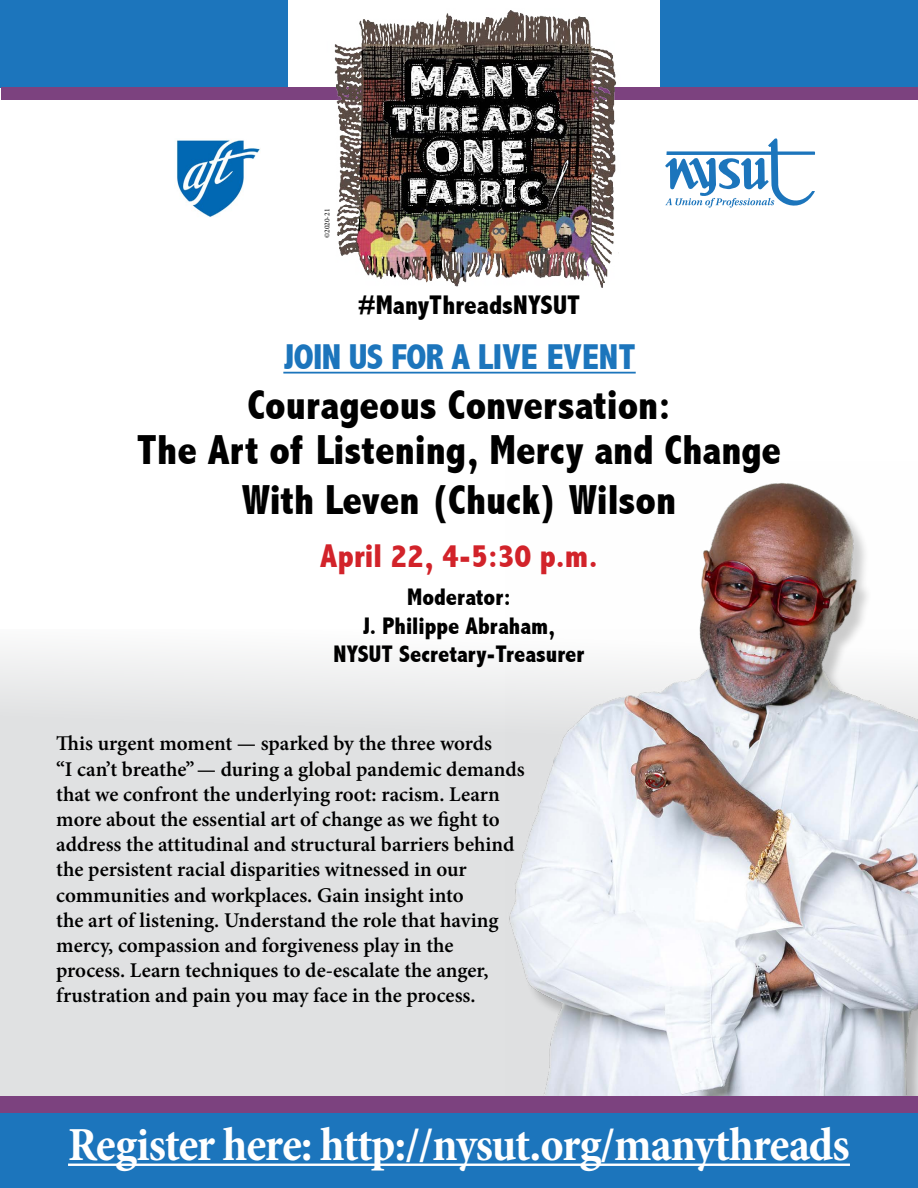
<style>
.page{position:relative;width:918px;height:1188px;background:#fff}
.page>*{position:absolute;margin:0;border:0;box-sizing:border-box;transform-origin:0 0}
.t1{font:700 condensed 48px "Minion Pro";letter-spacing:-.025em;color:#fff}
.t2{font:800 condensed 42px/45px "Abadi";color:#000;text-align:center}
.t3{font:800 condensed 36px "Abadi";color:#1c75bc}
.t4{font:800 condensed 33px "Abadi";color:#d2232a}
.t5{font:800 condensed 27px "Abadi";color:#000}
.t6{font:800 condensed 24px/28.2px "Abadi";color:#000;text-align:center}
.t7{font:600 21px/25.2px "Minion Pro";color:#000}
.t8{font:7.5px "Minion Pro";color:#000}
</style>
<div class="page">
<div style="left:0;top:630px;width:918px;height:515px;background:#e0e1e2"></div>
<img style="left:505px;top:483px;width:413px;height:630px">
<div style="left:0;top:1097px;width:917px;height:19px;background:#7c427f"></div>
<div style="left:0;top:0;width:918px;height:88px;background:#1c75bc"></div>
<div style="left:289px;top:0;width:371px;height:107px;background:#fff"></div>
<hr style="left:283px;top:372px;width:353px;height:2px;background:#1c75bc">
<svg style="left:665px;top:138px;width:150px;height:70px"></svg>
<img style="left:177px;top:140px;width:83px;height:77px">
<div style="left:1px;top:88px;width:917px;height:12px;background:#7c427f"></div>
<img style="left:326px;top:10px;width:295px;height:278px">
<div style="left:0;top:1113px;width:918px;height:75px;background:#1c75bc"></div>
<hr style="left:68px;top:1164px;width:782px;height:2px;background:#fff">
<p class="t8" style="left:322px;top:238px;width:31px;rotate:-90deg">©2020-21</p>
<p class="t5" style="left:358px;top:290px;width:224px">#ManyThreadsNYSUT</p>
<h3 class="t3" style="left:283px;top:336px;width:354px">JOIN US FOR A LIVE EVENT</h3>
<h2 class="t2" style="left:137px;top:382px;width:646px">Courageous Conversation:<br>The Art of Listening, Mercy and Change</h2>
<h2 class="t2" style="left:242px;top:478px;width:436px">With Leven (Chuck) Wilson</h2>
<h3 class="t4" style="left:320px;top:537px;width:279px">April 22, 4-5:30 p.m.</h3>
<p class="t6" style="left:334px;top:583px;width:252px">Moderator:<br>J. Philippe Abraham,<br>NYSUT Secretary-Treasurer</p>
<p class="t7" style="left:56px;top:731px;width:470px">This urgent moment — sparked by the three words<br>“I can’t breathe” — during a global pandemic demands that we confront the underlying root: racism. Learn more about the essential art of change as we fight to address the attitudinal and structural barriers behind the persistent racial disparities witnessed in our communities and workplaces. Gain insight into<br>the art of listening. Understand the role that having mercy, compassion and forgiveness play in the process. Learn techniques to de-escalate the anger, frustration and pain you may face in the process.</p>
<h1 class="t1" style="left:68px;top:1112px;width:783px">Register here: http://nysut.org/manythreads</h1>
</div>
